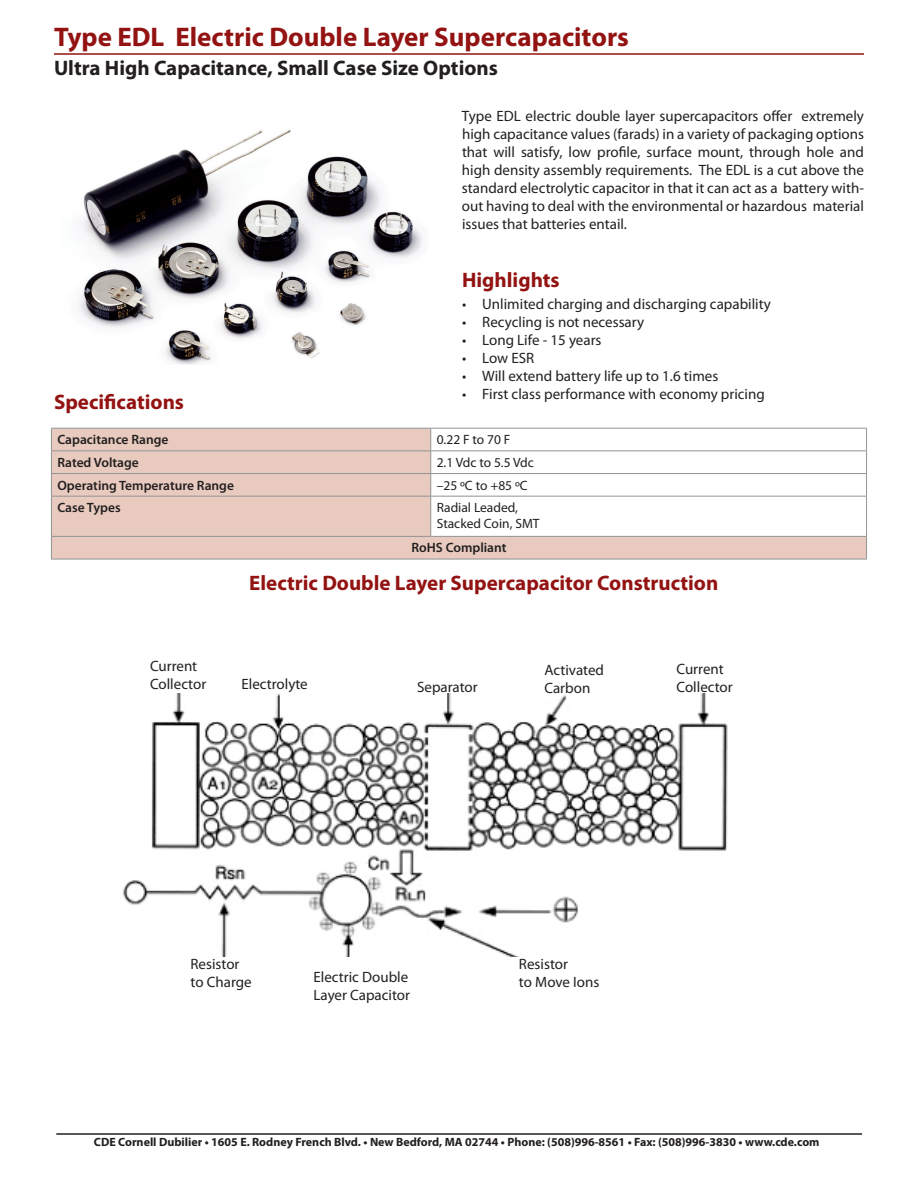
<style>
.page{position:relative;width:918px;height:1188px;background:#fff}
.page>*{position:absolute;margin:0;border:0;box-sizing:border-box;transform-origin:0 0}
.t1{font:700 27px "Myriad Pro";color:#931312}
.t2{font:700 21px "Myriad Pro";color:#931312}
.t3{font:700 21px "Myriad Pro";color:#231f20}
.t4{font:15px/18px "Myriad Pro";color:#231f20}
.t5{font:600 13.5px "Myriad Pro";color:#231f20}
.t6{font:13.5px/16.2px "Myriad Pro";color:#231f20}
.t7{font:700 12px "Myriad Pro";color:#231f20}
</style>
<div class="page">
<hr style="left:54px;top:53px;width:810px;height:2px;background:#931312">
<hr style="left:56px;top:1133px;width:806px;height:2px;background:#231f20">
<img style="left:122px;top:694px;width:606px;height:262px">
<svg style="left:52px;top:429px;width:814px;height:130px;fill:#e8cbbe"></svg>
<hr style="left:51px;top:428px;width:380px;height:1px;background:#919396">
<hr style="left:431px;top:428px;width:436px;height:1px;background:#919396">
<hr style="left:51px;top:450px;width:380px;height:1px;background:#919396">
<hr style="left:431px;top:450px;width:436px;height:1px;background:#919396">
<hr style="left:51px;top:473px;width:380px;height:1px;background:#919396">
<svg style="left:51px;top:429px;width:1px;height:67px"></svg>
<hr style="left:431px;top:473px;width:436px;height:1px;background:#919396">
<svg style="left:430px;top:429px;width:1px;height:67px"></svg>
<svg style="left:866px;top:429px;width:1px;height:67px"></svg>
<hr style="left:51px;top:496px;width:380px;height:1px;background:#919396">
<hr style="left:51px;top:497px;width:1px;height:39px;background:#919396">
<hr style="left:431px;top:496px;width:436px;height:1px;background:#919396">
<hr style="left:430px;top:497px;width:1px;height:39px;background:#919396">
<hr style="left:866px;top:497px;width:1px;height:39px;background:#919396">
<hr style="left:51px;top:536px;width:380px;height:1px;background:#919396">
<svg style="left:51px;top:537px;width:1px;height:22px"></svg>
<hr style="left:431px;top:536px;width:436px;height:1px;background:#919396">
<svg style="left:866px;top:537px;width:1px;height:22px"></svg>
<hr style="left:51px;top:559px;width:380px;height:1px;background:#919396">
<hr style="left:431px;top:559px;width:436px;height:1px;background:#919396">
<img style="left:79px;top:129px;width:343px;height:235px">
<h1 class="t1" style="left:54px;top:19px;width:576px">Type EDL Electric Double Layer Supercapacitors</h1>
<h2 class="t3" style="left:54px;top:54px;width:445px">Ultra High Capacitance, Small Case Size Options</h2>
<h2 class="t2" style="left:54px;top:388px;width:132px">Specifications</h2>
<p class="t4" style="left:462px;top:107px;width:404px;text-align:justify">Type EDL electric double layer supercapacitors offer extremely high capacitance values (farads) in a variety of packaging options that will satisfy, low profile, surface mount, through hole and high density assembly requirements. The EDL is a cut above the standard electrolytic capacitor in that it can act as a battery with&shy;out having to deal with the environmental or hazardous material issues that batteries entail.</p>
<h2 class="t2" style="left:462px;top:267px;width:99px">Highlights</h2>
<p class="t4" style="left:462px;top:294px;width:310px">• Unlimited charging and discharging capability</p>
<p class="t4" style="left:462px;top:312px;width:184px">• Recycling is not necessary</p>
<p class="t4" style="left:462px;top:330px;width:141px">• Long Life - 15 years</p>
<p class="t4" style="left:462px;top:348px;width:74px">• Low ESR</p>
<p class="t4" style="left:462px;top:366px;width:258px">• Will extend battery life up to 1.6 times</p>
<p class="t4" style="left:462px;top:384px;width:304px">• First class performance with economy pricing</p>
<p class="t5" style="left:57px;top:431px;width:113px">Capacitance Range</p>
<p class="t6" style="left:437px;top:431px;width:75px">0.22 F to 70 F</p>
<p class="t5" style="left:57px;top:454px;width:83px">Rated Voltage</p>
<p class="t6" style="left:437px;top:454px;width:99px">2.1 Vdc to 5.5 Vdc</p>
<p class="t5" style="left:57px;top:477px;width:178px">Operating Temperature Range</p>
<p class="t6" style="left:437px;top:477px;width:92px">–25 ºC to +85 ºC</p>
<p class="t5" style="left:57px;top:499px;width:65px">Case Types</p>
<p class="t6" style="left:437px;top:499px;width:104px">Radial Leaded,<br>Stacked Coin, SMT</p>
<p class="t5" style="left:411px;top:539px;width:97px">RoHS Compliant</p>
<p class="t4" style="left:150px;top:656px;width:58px">Current<br>Collector</p>
<h2 class="t2" style="left:249px;top:569px;width:471px">Electric Double Layer Supercapacitor Construction</h2>
<p class="t4" style="left:242px;top:674px;width:68px">Electrolyte</p>
<p class="t4" style="left:417px;top:677px;width:62px">Separator</p>
<p class="t4" style="left:544px;top:661px;width:61px">Activated<br>Carbon</p>
<p class="t4" style="left:676px;top:659px;width:58px">Current<br>Collector</p>
<p class="t4" style="left:190px;top:955px;width:63px">Resistor to Charge</p>
<p class="t4" style="left:313px;top:968px;width:98px">Electric Double<br>Layer Capacitor</p>
<p class="t4" style="left:519px;top:955px;width:82px">Resistor<br>to Move Ions</p>
<p class="t7" style="left:94px;top:1134px;width:727px">CDE Cornell Dubilier • 1605 E. Rodney French Blvd. • New Bedford, MA 02744 • Phone: (508)996-8561 • Fax: (508)996-3830 • www.cde.com</p>
</div>
